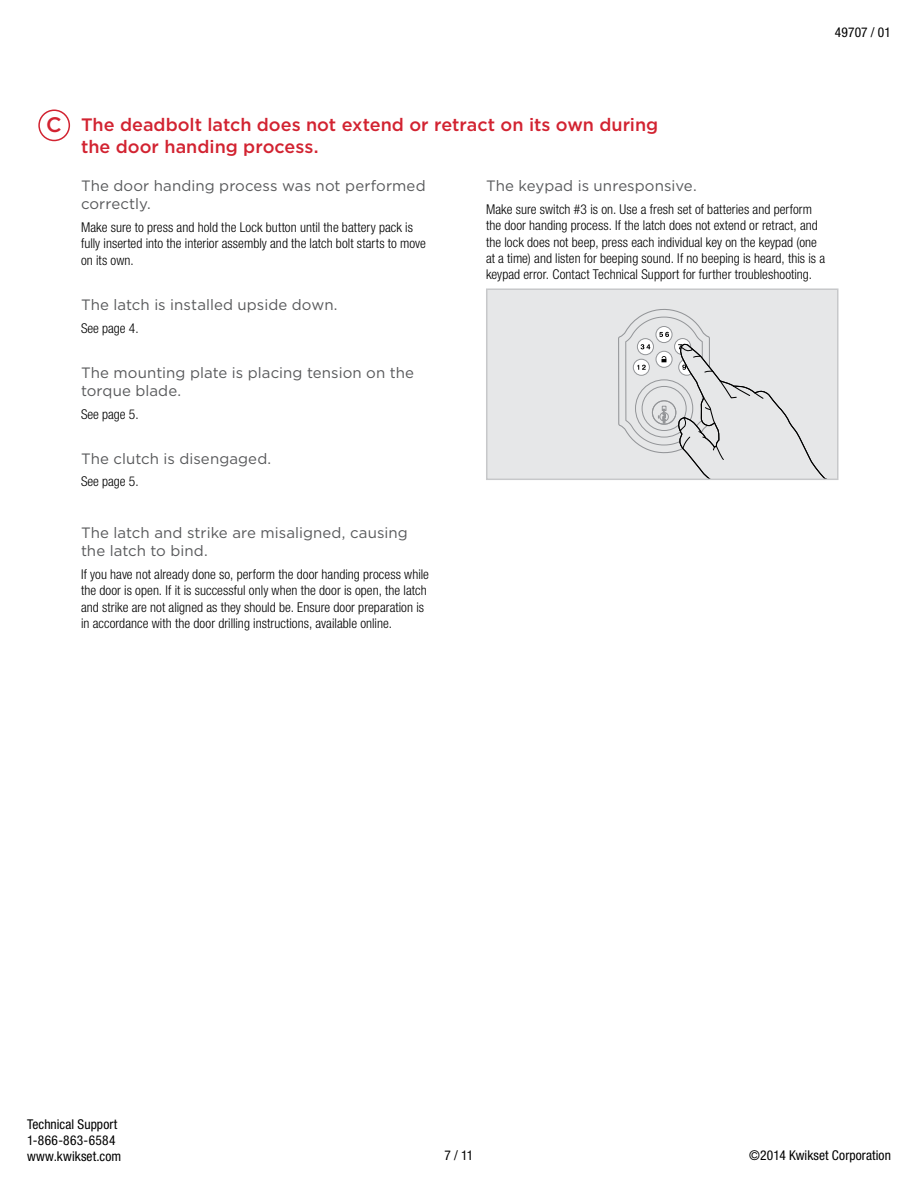
<style>
.page{position:relative;width:918px;height:1188px;background:#fff}
.page>*{position:absolute;margin:0;border:0;box-sizing:border-box;transform-origin:0 0}
.t1{font:500 18px/21.6px "Gotham";color:#d22331}
.t2{font:15px/18px "Gotham";letter-spacing:.005em;color:#58595b}
.t3{font:300 condensed 13.5px/16.2px "Helvetica Neue LT Std";letter-spacing:.005em;color:#000}
.t4{font:condensed 13.5px/16.2px "Helvetica Neue LT Std";letter-spacing:.01em;color:#000}
.s1{font-size:21px}
</style>
<div class="page">
<div style="left:38px;top:109px;width:32px;height:32px;border:2px solid #d22331;border-radius:50%"></div>
<div style="left:487px;top:289px;width:351px;height:190px;background:#e6e7e8"></div>
<svg style="left:618px;top:309px;width:206px;height:168px"></svg>
<div style="left:486px;top:288px;width:352px;height:192px;border:2px solid #c7c8ca"></div>
<p class="t4" style="left:835px;top:24px;width:58px">49707 / 01</p>
<h1 class="t1" style="left:81px;top:114px;width:579px;text-indent:-35px"><span class="s1">C</span> The deadbolt latch does not extend or retract on its own during the door handing process.</h1>
<p class="t2" style="left:81px;top:177px;width:346px">The door handing process was not performed correctly.</p>
<p class="t3" style="left:81px;top:219px;width:346px">Make sure to press and hold the Lock button until the battery pack is fully inserted into the interior assembly and the latch bolt starts to move on its own.</p>
<p class="t2" style="left:81px;top:295px;width:258px">The latch is installed upside down.</p>
<p class="t3" style="left:81px;top:320px;width:59px">See page 4.</p>
<p class="t2" style="left:81px;top:363px;width:335px">The mounting plate is placing tension on the torque blade.</p>
<p class="t3" style="left:81px;top:406px;width:59px">See page 5.</p>
<p class="t2" style="left:81px;top:449px;width:192px">The clutch is disengaged.</p>
<p class="t3" style="left:81px;top:473px;width:59px">See page 5.</p>
<p class="t2" style="left:81px;top:524px;width:328px">The latch and strike are misaligned, causing the latch to bind.</p>
<p class="t3" style="left:81px;top:566px;width:350px">If you have not already done so, perform the door handing process while the door is open. If it is successful only when the door is open, the latch and strike are not aligned as they should be. Ensure door preparation is in accordance with the door drilling instructions, available online.</p>
<p class="t2" style="left:486px;top:177px;width:212px">The keypad is unresponsive.</p>
<p class="t3" style="left:486px;top:201px;width:341px">Make sure switch #3 is on. Use a fresh set of batteries and perform the door handing process. If the latch does not extend or retract, and the lock does not beep, press each individual key on the keypad (one at a time) and listen for beeping sound. If no beeping is heard, this is a keypad error. Contact Technical Support for further troubleshooting.</p>
<p class="t4" style="left:27px;top:1116px;width:96px">Technical Support<br>1-866-863-6584 www.kwikset.com</p>
<p class="t4" style="left:445px;top:1147px;width:30px">7 / 11</p>
<p class="t4" style="left:749px;top:1147px;width:143px">©2014 Kwikset Corporation</p>
</div>
